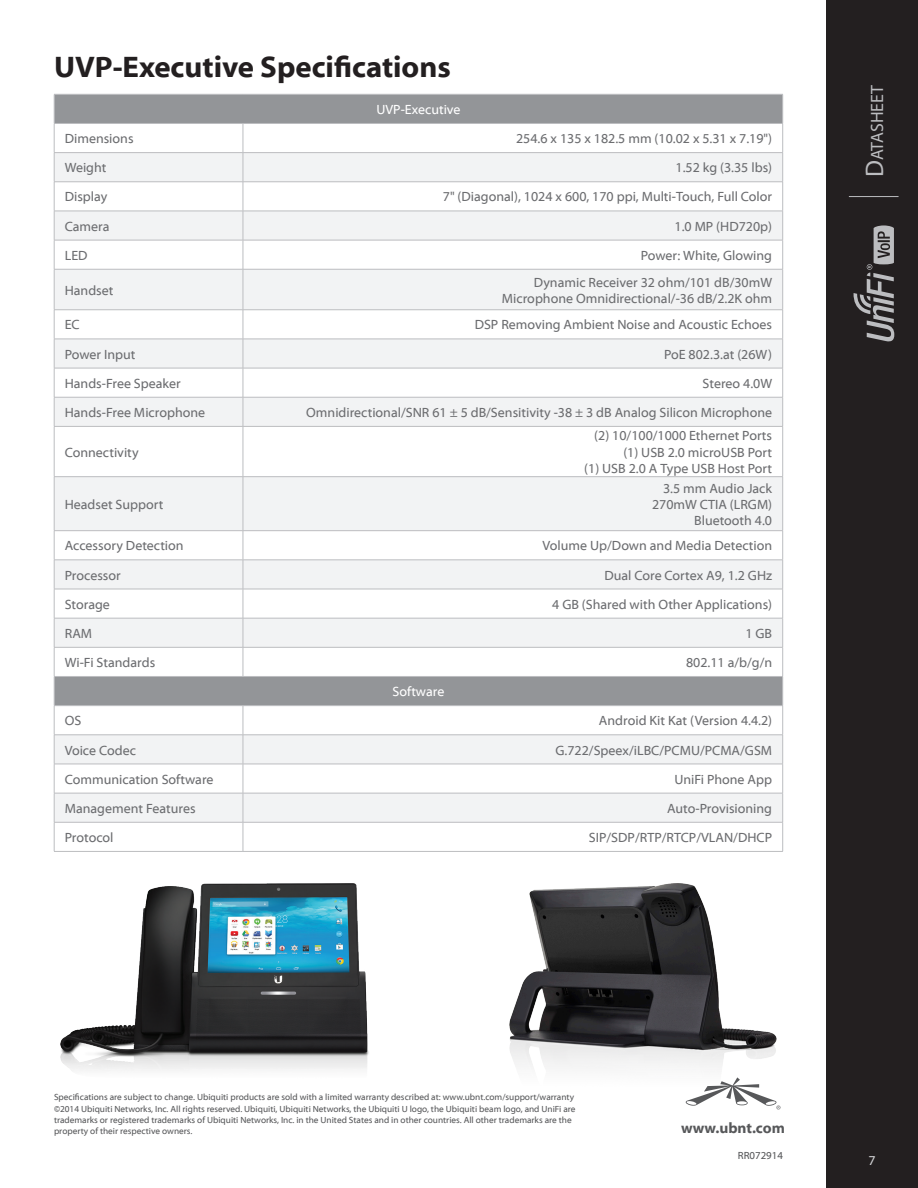
<style>
.page{position:relative;width:918px;height:1188px;background:#fff}
.page>*{position:absolute;margin:0;border:0;box-sizing:border-box;transform-origin:0 0}
.Heading_1{font:700 30px "Myriad Web Pro";color:#231f20}
.Datasheet{font:17.85px "Myriad Pro";color:#bcbdc0}
.Website{font:700 15px "Myriad Web Pro";color:#57585a}
.Specs_Body_Right{font:13.5px/16.2px "Myriad Web Pro";color:#6c6d70;text-align:right}
.Specs_Body_Left{font:13.5px "Myriad Web Pro";color:#6c6d70}
.Table_Header_1{font:13.5px "Myriad Web Pro";color:#fff}
.PageNumber{font:13.5px "Myriad Web Pro";color:#d1d2d4}
.Datacode{font:10.5px "Myriad Web Pro";color:#57585a}
.Copyright_Text{font:9px/11.2px "Myriad Web Pro";color:#57585a}
.s1{font-size:25.5px}
</style>
<div class="page">
<svg style="left:686px;top:1089px;width:94px;height:21px"></svg>
<div style="left:826px;top:0;width:92px;height:1188px;background:#231f20"></div>
<hr style="left:849px;top:196px;width:50px;height:1px;background:#bcbdc0">
<svg style="left:853px;top:225px;width:41px;height:117px"></svg>
<svg style="left:55px;top:95px;width:727px;height:57px;fill:#949699"></svg>
<svg style="left:55px;top:153px;width:727px;height:669px;fill:#f2f3f4"></svg>
<hr style="left:54px;top:94px;width:189px;height:1px;background:#bcbdc0">
<hr style="left:243px;top:94px;width:540px;height:1px;background:#bcbdc0">
<hr style="left:54px;top:123px;width:189px;height:1px;background:#bcbdc0">
<hr style="left:243px;top:123px;width:540px;height:1px;background:#bcbdc0">
<hr style="left:54px;top:152px;width:189px;height:1px;background:#bcbdc0">
<hr style="left:243px;top:152px;width:540px;height:1px;background:#bcbdc0">
<hr style="left:54px;top:182px;width:189px;height:1px;background:#bcbdc0">
<hr style="left:243px;top:182px;width:540px;height:1px;background:#bcbdc0">
<hr style="left:54px;top:211px;width:189px;height:1px;background:#bcbdc0">
<hr style="left:243px;top:211px;width:540px;height:1px;background:#bcbdc0">
<hr style="left:54px;top:240px;width:189px;height:1px;background:#bcbdc0">
<svg style="left:54px;top:95px;width:1px;height:174px"></svg>
<hr style="left:243px;top:240px;width:540px;height:1px;background:#bcbdc0">
<svg style="left:243px;top:124px;width:1px;height:145px"></svg>
<svg style="left:782px;top:95px;width:1px;height:174px"></svg>
<hr style="left:54px;top:269px;width:189px;height:1px;background:#bcbdc0">
<hr style="left:54px;top:269px;width:1px;height:41px;background:#bcbdc0">
<hr style="left:243px;top:269px;width:540px;height:1px;background:#bcbdc0">
<hr style="left:243px;top:269px;width:1px;height:41px;background:#bcbdc0">
<hr style="left:782px;top:269px;width:1px;height:41px;background:#bcbdc0">
<hr style="left:54px;top:310px;width:189px;height:1px;background:#bcbdc0">
<hr style="left:243px;top:310px;width:540px;height:1px;background:#bcbdc0">
<hr style="left:54px;top:339px;width:189px;height:1px;background:#bcbdc0">
<hr style="left:243px;top:339px;width:540px;height:1px;background:#bcbdc0">
<hr style="left:54px;top:368px;width:189px;height:1px;background:#bcbdc0">
<hr style="left:243px;top:368px;width:540px;height:1px;background:#bcbdc0">
<hr style="left:54px;top:397px;width:189px;height:1px;background:#bcbdc0">
<svg style="left:54px;top:310px;width:1px;height:116px"></svg>
<hr style="left:243px;top:397px;width:540px;height:1px;background:#bcbdc0">
<svg style="left:243px;top:310px;width:1px;height:116px"></svg>
<svg style="left:782px;top:311px;width:1px;height:115px"></svg>
<hr style="left:54px;top:426px;width:189px;height:1px;background:#bcbdc0">
<hr style="left:54px;top:427px;width:1px;height:49px;background:#bcbdc0">
<hr style="left:243px;top:426px;width:540px;height:1px;background:#bcbdc0">
<hr style="left:243px;top:427px;width:1px;height:49px;background:#bcbdc0">
<hr style="left:782px;top:427px;width:1px;height:49px;background:#bcbdc0">
<hr style="left:54px;top:476px;width:189px;height:1px;background:#bcbdc0">
<hr style="left:54px;top:477px;width:1px;height:53px;background:#bcbdc0">
<hr style="left:243px;top:476px;width:540px;height:1px;background:#bcbdc0">
<hr style="left:243px;top:477px;width:1px;height:53px;background:#bcbdc0">
<hr style="left:782px;top:477px;width:1px;height:53px;background:#bcbdc0">
<hr style="left:54px;top:530px;width:189px;height:1px;background:#bcbdc0">
<hr style="left:243px;top:530px;width:540px;height:1px;background:#bcbdc0">
<hr style="left:54px;top:560px;width:189px;height:1px;background:#bcbdc0">
<hr style="left:243px;top:560px;width:540px;height:1px;background:#bcbdc0">
<hr style="left:54px;top:589px;width:189px;height:1px;background:#bcbdc0">
<hr style="left:243px;top:589px;width:540px;height:1px;background:#bcbdc0">
<hr style="left:54px;top:618px;width:189px;height:1px;background:#bcbdc0">
<hr style="left:243px;top:618px;width:540px;height:1px;background:#bcbdc0">
<hr style="left:54px;top:647px;width:189px;height:1px;background:#bcbdc0">
<hr style="left:243px;top:647px;width:540px;height:1px;background:#bcbdc0">
<svg style="left:243px;top:531px;width:1px;height:145px"></svg>
<hr style="left:54px;top:676px;width:189px;height:1px;background:#bcbdc0">
<hr style="left:243px;top:676px;width:540px;height:1px;background:#bcbdc0">
<hr style="left:54px;top:705px;width:189px;height:1px;background:#bcbdc0">
<hr style="left:243px;top:705px;width:540px;height:1px;background:#bcbdc0">
<hr style="left:54px;top:735px;width:189px;height:1px;background:#bcbdc0">
<hr style="left:243px;top:735px;width:540px;height:1px;background:#bcbdc0">
<hr style="left:54px;top:764px;width:189px;height:1px;background:#bcbdc0">
<hr style="left:243px;top:764px;width:540px;height:1px;background:#bcbdc0">
<hr style="left:54px;top:793px;width:189px;height:1px;background:#bcbdc0">
<hr style="left:243px;top:793px;width:540px;height:1px;background:#bcbdc0">
<hr style="left:54px;top:822px;width:189px;height:1px;background:#bcbdc0">
<svg style="left:54px;top:531px;width:1px;height:320px"></svg>
<hr style="left:243px;top:822px;width:540px;height:1px;background:#bcbdc0">
<svg style="left:243px;top:706px;width:1px;height:145px"></svg>
<svg style="left:782px;top:531px;width:1px;height:320px"></svg>
<hr style="left:54px;top:851px;width:189px;height:1px;background:#bcbdc0">
<hr style="left:243px;top:851px;width:540px;height:1px;background:#bcbdc0">
<img style="left:60px;top:884px;width:309px;height:187px">
<img style="left:510px;top:884px;width:267px;height:205px">
<p class="Heading_1" style="left:54px;top:50px;width:398px">UVP-Executive Specifications</p>
<p class="Table_Header_1" style="left:376px;top:102px;width:86px">UVP-Executive</p>
<p class="Specs_Body_Left" style="left:65px;top:131px;width:70px">Dimensions</p>
<p class="Specs_Body_Right" style="left:516px;top:131px;width:258px">254.6 x 135 x 182.5 mm (10.02 x 5.31 x 7.19")</p>
<p class="Specs_Body_Left" style="left:65px;top:161px;width:43px">Weight</p>
<p class="Specs_Body_Right" style="left:676px;top:160px;width:98px">1.52 kg (3.35 lbs)</p>
<p class="Specs_Body_Left" style="left:65px;top:190px;width:44px">Display</p>
<p class="Specs_Body_Right" style="left:443px;top:189px;width:331px">7" (Diagonal), 1024 x 600, 170 ppi, Multi-Touch, Full Color</p>
<p class="Specs_Body_Left" style="left:65px;top:219px;width:46px">Camera</p>
<p class="Specs_Body_Right" style="left:675px;top:218px;width:99px">1.0 MP (HD720p)</p>
<p class="Specs_Body_Left" style="left:65px;top:248px;width:24px">LED</p>
<p class="Specs_Body_Right" style="left:641px;top:247px;width:133px">Power: White, Glowing</p>
<p class="Specs_Body_Left" style="left:65px;top:283px;width:50px">Handset</p>
<p class="Specs_Body_Right" style="left:534px;top:274px;width:240px">Dynamic Receiver 32 ohm/101 dB/30mW</p>
<p class="Specs_Body_Right" style="left:502px;top:290px;width:272px">Microphone Omnidirectional/-36 dB/2.2K ohm</p>
<p class="Specs_Body_Left" style="left:65px;top:318px;width:17px">EC</p>
<p class="Specs_Body_Right" style="left:475px;top:317px;width:299px">DSP Removing Ambient Noise and Acoustic Echoes</p>
<p class="Specs_Body_Left" style="left:65px;top:347px;width:72px">Power Input</p>
<p class="Specs_Body_Right" style="left:664px;top:346px;width:110px">PoE 802.3.at (26W)</p>
<p class="Specs_Body_Left" style="left:65px;top:376px;width:118px">Hands-Free Speaker</p>
<p class="Specs_Body_Right" style="left:703px;top:375px;width:71px">Stereo 4.0W</p>
<p class="Specs_Body_Left" style="left:65px;top:405px;width:142px">Hands-Free Microphone</p>
<p class="Specs_Body_Right" style="left:306px;top:405px;width:467px">Omnidirectional/SNR 61 ± 5 dB/Sensitivity -38 ± 3 dB Analog Silicon Microphone</p>
<p class="Specs_Body_Left" style="left:65px;top:445px;width:75px">Connectivity</p>
<p class="Specs_Body_Right" style="left:594px;top:428px;width:179px">(2) 10/100/1000 Ethernet Ports</p>
<p class="Specs_Body_Right" style="left:623px;top:444px;width:150px">(1) USB 2.0 microUSB Port</p>
<p class="Specs_Body_Right" style="left:584px;top:461px;width:189px">(1) USB 2.0 A Type USB Host Port</p>
<p class="Specs_Body_Left" style="left:65px;top:497px;width:100px">Headset Support</p>
<p class="Specs_Body_Right" style="left:663px;top:480px;width:111px">3.5 mm Audio Jack</p>
<p class="Specs_Body_Right" style="left:652px;top:496px;width:122px">270mW CTIA (LRGM)<br>Bluetooth 4.0</p>
<p class="Specs_Body_Left" style="left:65px;top:539px;width:120px">Accessory Detection</p>
<p class="Specs_Body_Right" style="left:543px;top:538px;width:231px">Volume Up/Down and Media Detection</p>
<p class="Specs_Body_Left" style="left:65px;top:568px;width:58px">Processor</p>
<p class="Specs_Body_Right" style="left:604px;top:567px;width:169px">Dual Core Cortex A9, 1.2 GHz</p>
<p class="Specs_Body_Left" style="left:65px;top:597px;width:47px">Storage</p>
<p class="Specs_Body_Right" style="left:552px;top:596px;width:221px">4 GB (Shared with Other Applications)</p>
<p class="Specs_Body_Left" style="left:65px;top:626px;width:29px">RAM</p>
<p class="Specs_Body_Right" style="left:745px;top:626px;width:28px">1 GB</p>
<p class="Specs_Body_Left" style="left:65px;top:655px;width:92px">Wi-Fi Standards</p>
<p class="Specs_Body_Right" style="left:686px;top:655px;width:88px">802.11 a/b/g/n</p>
<p class="Table_Header_1" style="left:392px;top:684px;width:53px">Software</p>
<p class="Specs_Body_Left" style="left:65px;top:714px;width:18px">OS</p>
<p class="Specs_Body_Right" style="left:599px;top:713px;width:175px">Android Kit Kat (Version 4.4.2)</p>
<p class="Specs_Body_Left" style="left:65px;top:743px;width:73px">Voice Codec</p>
<p class="Specs_Body_Right" style="left:556px;top:742px;width:218px">G.722/Speex/iLBC/PCMU/PCMA/GSM</p>
<p class="Specs_Body_Left" style="left:65px;top:772px;width:150px">Communication Software</p>
<p class="Specs_Body_Right" style="left:674px;top:771px;width:99px">UniFi Phone App</p>
<p class="Specs_Body_Left" style="left:65px;top:801px;width:132px">Management Features</p>
<p class="Specs_Body_Right" style="left:667px;top:801px;width:106px">Auto-Provisioning</p>
<p class="Specs_Body_Left" style="left:65px;top:830px;width:50px">Protocol</p>
<p class="Specs_Body_Right" style="left:589px;top:830px;width:185px">SIP/SDP/RTP/RTCP/VLAN/DHCP</p>
<p class="Datasheet" style="left:866px;top:177px;width:94px;rotate:-90deg"><span class="s1">D</span>atasheet</p>
<p class="Copyright_Text" style="left:54px;top:1092px;width:523px">Specifications are subject to change. Ubiquiti products are sold with a limited warranty described at: www.ubnt.com/support/warranty ©2014 Ubiquiti Networks, Inc. All rights reserved. Ubiquiti, Ubiquiti Networks, the Ubiquiti U logo, the Ubiquiti beam logo, and UniFi are trademarks or registered trademarks of Ubiquiti Networks, Inc. in the United States and in other countries. All other trademarks are the property of their respective owners.</p>
<p class="Website" style="left:681px;top:1120px;width:105px">www.ubnt.com</p>
<p class="Datacode" style="left:738px;top:1149px;width:47px">RR072914</p>
<p class="PageNumber" style="left:869px;top:1153px;width:9px">7</p>
</div>
